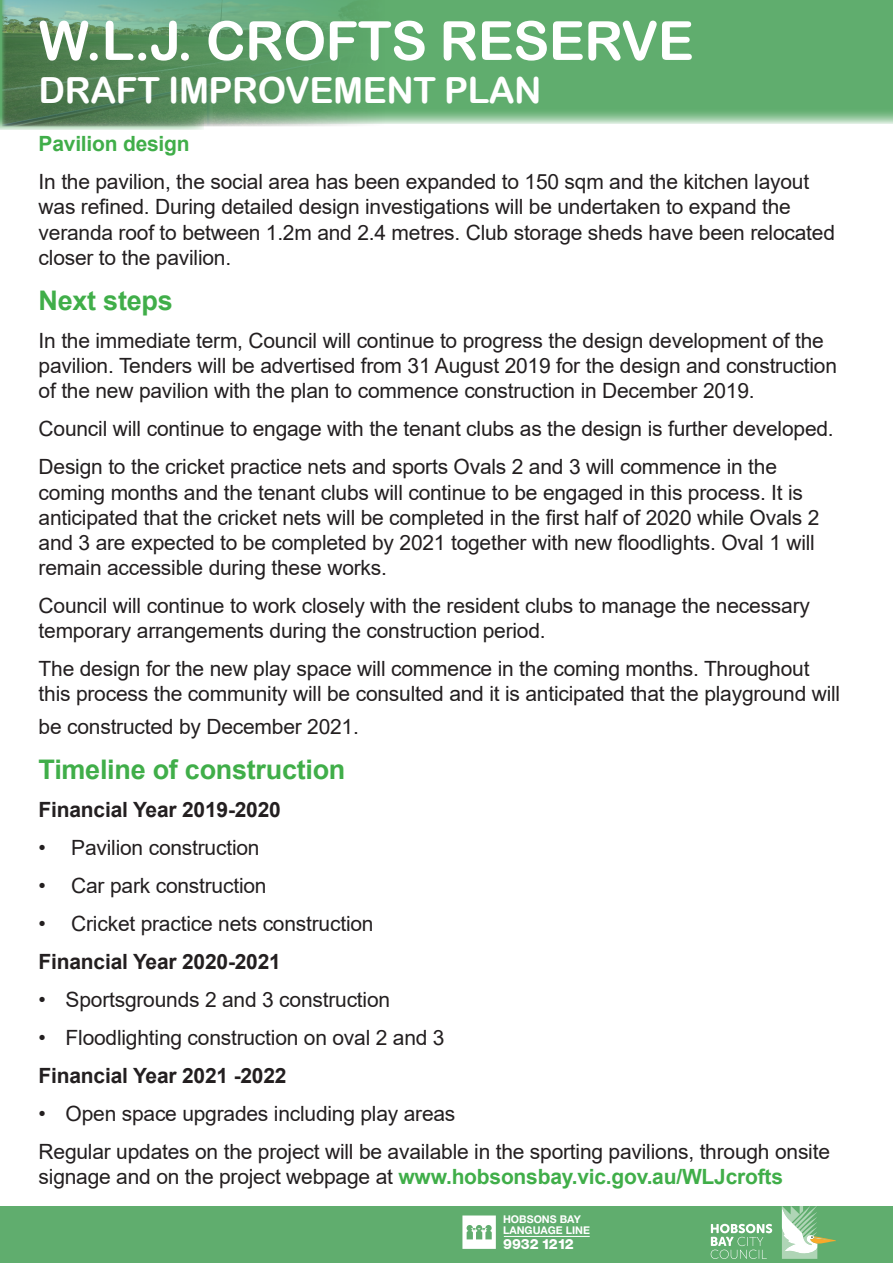
<style>
.page{position:relative;width:893px;height:1263px;background:#fff}
.page>*{position:absolute;margin:0;border:0;box-sizing:border-box;transform-origin:0 0}
.Participate_Banner{font:54px "Arial Rounded MT Bold";letter-spacing:-.01em;color:#fff}
.Participate_Banner-2{font:36px "Arial Rounded MT Bold";letter-spacing:-.01em;color:#fff}
.Participate_Banner-3{font:700 27px "Arial";letter-spacing:-.01em;color:#40ae49}
.Participate_Banner-4{font:21px/25.2px "Arial";letter-spacing:-.01em;color:#231f20}
.Participate_Banner-5{font:700 21px "Arial";letter-spacing:-.01em;color:#231f20}
.Participate_Banner-6{font:700 21px "Arial";letter-spacing:-.01em;color:#40ae49}
.t1{font:800 14.1px "Helvetica Neue LT Std";letter-spacing:-.02em;color:#fff}
.t2{font:700 10.65px/10.4px "Helvetica Neue LT Std";color:#fff}
.s1{font-weight:700;color:#40ae49}
</style>
<div class="page">
<div style="left:0;top:0;width:204px;height:130px;background:linear-gradient(to right,#cfe7d4,#d8ebdb)"></div>
<div style="left:0;top:0;width:893px;height:124px;background:#60ad6e"></div>
<div style="left:0;top:1207px;width:893px;height:56px;background:#60ad6e"></div>
<svg style="left:711px;top:1224px;width:61px;height:35px"></svg>
<svg style="left:782px;top:1206px;width:54px;height:53px"></svg>
<svg style="left:462px;top:1215px;width:34px;height:34px"></svg>
<hr style="left:504px;top:1236px;width:86px;height:1px;background:#fff">
<img style="left:1px;top:0;width:385px;height:127px">
<p class="Participate_Banner" style="left:39px;top:9px;width:657px">W.L.J. CROFTS RESERVE</p>
<p class="Participate_Banner-2" style="left:39px;top:69px;width:504px">DRAFT IMPROVEMENT PLAN</p>
<p class="Participate_Banner-6" style="left:39px;top:129px;width:153px">Pavilion design</p>
<p class="Participate_Banner-4" style="left:39px;top:169px;width:798px">In the pavilion, the social area has been expanded to 150 sqm and the kitchen layout was refined. During detailed design investigations will be undertaken to expand the veranda roof to between 1.2m and 2.4 metres. Club storage sheds have been relocated closer to the pavilion.</p>
<p class="Participate_Banner-3" style="left:39px;top:281px;width:136px">Next steps</p>
<p class="Participate_Banner-4" style="left:39px;top:328px;width:800px">In the immediate term, Council will continue to progress the design development of the pavilion. Tenders will be advertised from 31 August 2019 for the design and construction of the new pavilion with the plan to commence construction in December 2019.</p>
<p class="Participate_Banner-4" style="left:39px;top:416px;width:797px">Council will continue to engage with the tenant clubs as the design is further developed.</p>
<p class="Participate_Banner-4" style="left:39px;top:454px;width:782px">Design to the cricket practice nets and sports Ovals 2 and 3 will commence in the coming months and the tenant clubs will continue to be engaged in this process. It is anticipated that the cricket nets will be completed in the first half of 2020 while Ovals 2 and 3 are expected to be completed by 2021 together with new floodlights. Oval 1 will remain accessible during these works.</p>
<p class="Participate_Banner-4" style="left:39px;top:593px;width:773px">Council will continue to work closely with the resident clubs to manage the necessary temporary arrangements during the construction period.</p>
<p class="Participate_Banner-4" style="left:39px;top:656px;width:803px">The design for the new play space will commence in the coming months. Throughout this process the community will be consulted and it is anticipated that the playground will</p>
<p class="Participate_Banner-4" style="left:39px;top:714px;width:322px">be constructed by December 2021.</p>
<p class="Participate_Banner-3" style="left:39px;top:750px;width:308px">Timeline of construction</p>
<p class="Participate_Banner-5" style="left:39px;top:795px;width:244px">Financial Year 2019-2020</p>
<p class="Participate_Banner-4" style="left:39px;top:835px;width:222px">• Pavilion construction</p>
<p class="Participate_Banner-4" style="left:39px;top:873px;width:229px">• Car park construction</p>
<p class="Participate_Banner-4" style="left:39px;top:911px;width:336px">• Cricket practice nets construction</p>
<p class="Participate_Banner-5" style="left:39px;top:947px;width:244px">Financial Year 2020-2021</p>
<p class="Participate_Banner-4" style="left:39px;top:987px;width:353px">• Sportsgrounds 2 and 3 construction</p>
<p class="Participate_Banner-4" style="left:39px;top:1025px;width:407px">• Floodlighting construction on oval 2 and 3</p>
<p class="Participate_Banner-5" style="left:39px;top:1060px;width:249px">Financial Year 2021 -2022</p>
<p class="Participate_Banner-4" style="left:39px;top:1100px;width:418px">• Open space upgrades including play areas</p>
<p class="Participate_Banner-4" style="left:39px;top:1138px;width:793px">Regular updates on the project will be available in the sporting pavilions, through onsite signage and on the project webpage at <span class="s1">www.hobsonsbay.vic.gov.au/WLJcrofts</span></p>
<p class="t2" style="left:503px;top:1214px;width:88px">HOBSONS BAY<br>LANGUAGE LINE</p>
<p class="t1" style="left:503px;top:1235px;width:72px">9932 1212</p>
</div>
